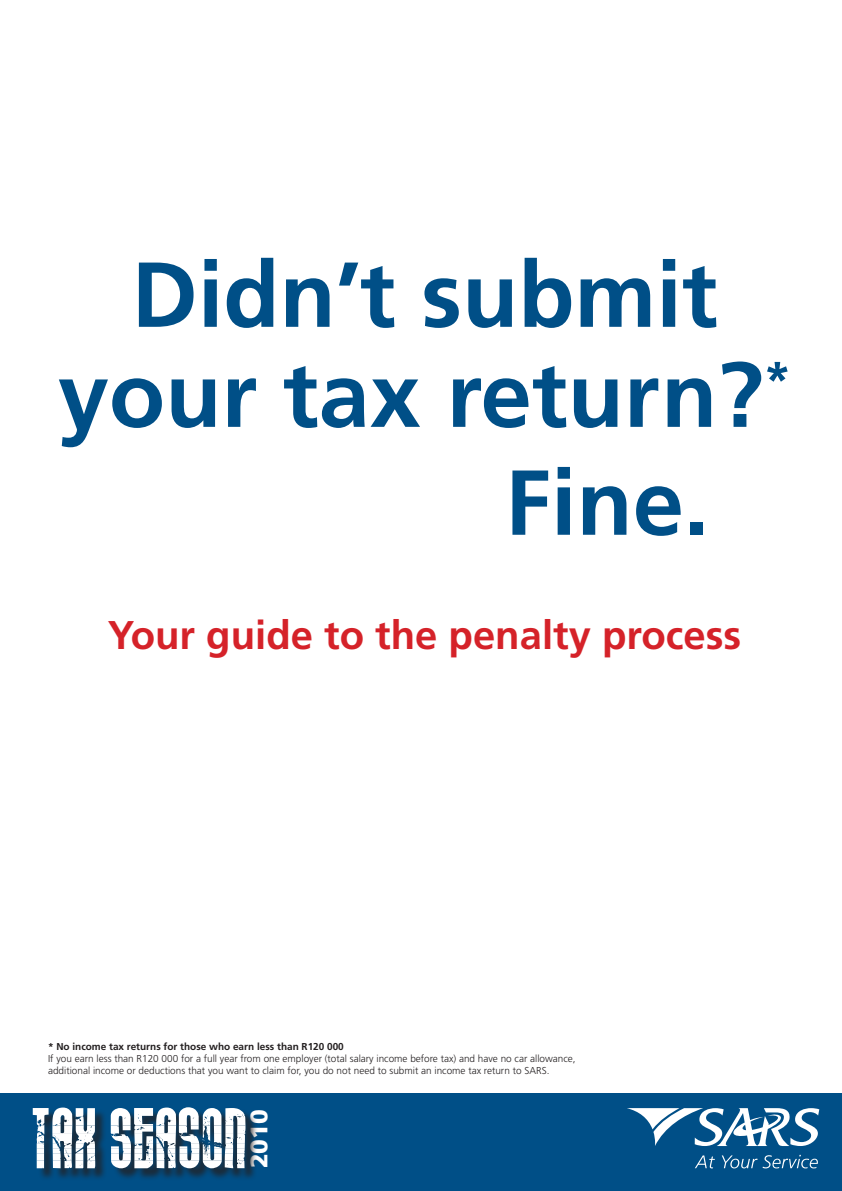
<style>
.page{position:relative;width:842px;height:1191px;background:#fff}
.page>*{position:absolute;margin:0;border:0;box-sizing:border-box;transform-origin:0 0}
.t1{font:700 92px/100px "Frutiger";color:#004f87;text-align:center}
.t2{font:700 40px "Frutiger";color:#d52229}
.t3{font:900 24px "Frutiger LT Std";color:#fff}
.t4{font:300 10px/12px "Frutiger";color:#231f20}
.t5{font:700 10px "Frutiger";color:#231f20}
</style>
<div class="page">
<div style="left:0;top:1093px;width:842px;height:98px;background:#004f87"></div>
<svg style="left:627px;top:1108px;width:193px;height:38px"></svg>
<svg style="left:695px;top:1155px;width:20px;height:13px"></svg>
<svg style="left:722px;top:1154px;width:96px;height:14px"></svg>
<div style="left:34px;top:1108px;width:224px;height:72px;background:#231f20;opacity:.75"></div>
<svg style="left:33px;top:1107px;width:212px;height:61px;background:#95aab9"></svg>
<h1 class="t1" style="left:58px;top:244px;width:735px">Didn’t submit your tax return?<sup>*</sup></h1>
<h1 class="t1" style="left:505px;top:452px;width:206px">Fine.</h1>
<h2 class="t2" style="left:108px;top:612px;width:635px">Your guide to the penalty process</h2>
<p class="t5" style="left:48px;top:1040px;width:297px">* No income tax returns for those who earn less than R120 000</p>
<p class="t4" style="left:48px;top:1052px;width:529px">If you earn less than R120 000 for a full year from one employer (total salary income before tax) and have no car allowance, additional income or deductions that you want to claim for, you do not need to submit an income tax return to SARS.</p>
<h3 class="t3" style="left:245px;top:1168px;width:60px;rotate:-90deg">2010</h3>
</div>
